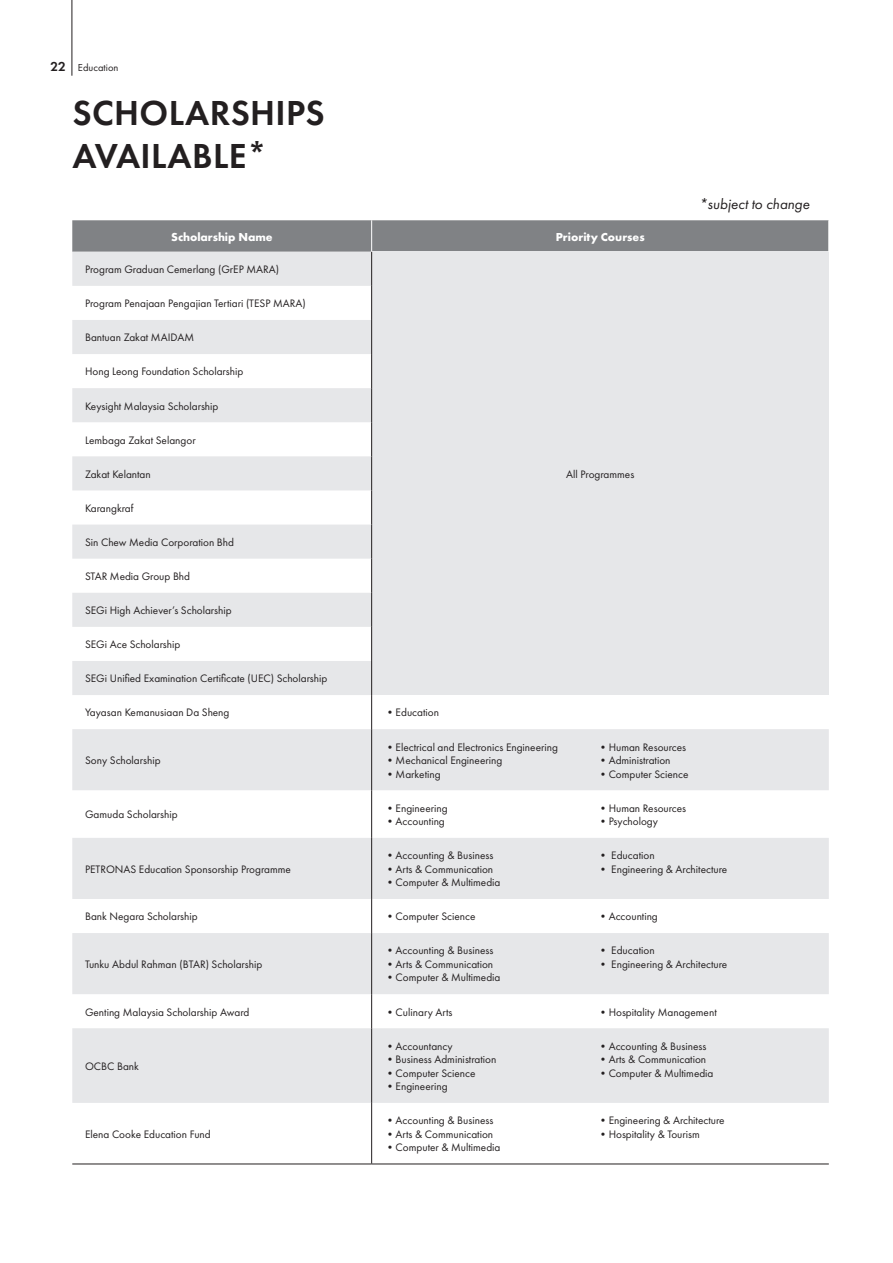
<style>
.page{position:relative;width:893px;height:1263px;background:#fff}
.page>*{position:absolute;margin:0;border:0;box-sizing:border-box;transform-origin:0 0}
.t1{font:600 36px "Futura PT";letter-spacing:.01em;color:#231f20}
.t2{font:italic 15px "Futura PT";color:#231f20}
.t3{font:700 12px "Futura PT";color:#fff}
.t4{font:11.25px "Futura PT";color:#231f20}
.t5{font:10.5px "Futura PT";color:#231f20}
.s1{font-weight:600;font-size:13.5px}
</style>
<div class="page">
<hr style="left:72px;top:0;width:1px;height:76px;background:#231f20">
<div style="left:72px;top:220px;width:756px;height:32px;background:#808285"></div>
<svg style="left:72px;top:252px;width:757px;height:742px;fill:#e6e7e9"></svg>
<div style="left:372px;top:252px;width:457px;height:443px;background:#e6e7e9"></div>
<div style="left:72px;top:1028px;width:757px;height:75px;background:#e6e7e9"></div>
<hr style="left:371px;top:286px;width:1px;height:34px;background:#231f20">
<hr style="left:371px;top:354px;width:1px;height:34px;background:#231f20">
<hr style="left:371px;top:422px;width:1px;height:34px;background:#231f20">
<hr style="left:371px;top:490px;width:1px;height:34px;background:#231f20">
<hr style="left:371px;top:559px;width:1px;height:34px;background:#231f20">
<hr style="left:371px;top:627px;width:1px;height:34px;background:#231f20">
<hr style="left:371px;top:695px;width:1px;height:34px;background:#231f20">
<hr style="left:371px;top:790px;width:1px;height:48px;background:#231f20">
<hr style="left:371px;top:899px;width:1px;height:34px;background:#231f20">
<hr style="left:371px;top:994px;width:1px;height:34px;background:#231f20">
<hr style="left:371px;top:1028px;width:1px;height:75px;background:#231f20">
<hr style="left:371px;top:1103px;width:1px;height:60px;background:#231f20">
<hr style="left:371px;top:220px;width:1px;height:32px;background:#fff">
<hr style="left:371px;top:933px;width:1px;height:61px;background:#231f20">
<hr style="left:371px;top:838px;width:1px;height:61px;background:#231f20">
<hr style="left:371px;top:729px;width:1px;height:61px;background:#231f20">
<hr style="left:371px;top:252px;width:1px;height:34px;background:#231f20">
<hr style="left:371px;top:320px;width:1px;height:34px;background:#231f20">
<hr style="left:371px;top:388px;width:1px;height:34px;background:#231f20">
<hr style="left:371px;top:456px;width:1px;height:34px;background:#231f20">
<hr style="left:371px;top:524px;width:1px;height:35px;background:#231f20">
<hr style="left:371px;top:593px;width:1px;height:34px;background:#231f20">
<hr style="left:371px;top:661px;width:1px;height:34px;background:#231f20">
<hr style="left:72px;top:1163px;width:300px;height:1px;background:#231f20">
<hr style="left:372px;top:1163px;width:457px;height:1px;background:#231f20">
<p class="t5" style="left:51px;top:61px;width:69px"><span class="s1">22</span> Education</p>
<p class="t1" style="left:72px;top:91px;width:254px">SCHOLARSHIPS</p>
<p class="t1" style="left:72px;top:134px;width:196px">AVAILABLE*</p>
<p class="t3" style="left:171px;top:229px;width:103px">Scholarship Name</p>
<p class="t3" style="left:556px;top:229px;width:90px">Priority Courses</p>
<p class="t4" style="left:85px;top:263px;width:196px">Program Graduan Cemerlang (GrEP MARA)</p>
<p class="t4" style="left:85px;top:297px;width:222px">Program Penajaan Pengajian Tertiari (TESP MARA)</p>
<p class="t4" style="left:85px;top:331px;width:111px">Bantuan Zakat MAIDAM</p>
<p class="t4" style="left:85px;top:365px;width:160px">Hong Leong Foundation Scholarship</p>
<p class="t4" style="left:85px;top:399px;width:135px">Keysight Malaysia Scholarship</p>
<p class="t4" style="left:85px;top:433px;width:112px">Lembaga Zakat Selangor</p>
<p class="t4" style="left:85px;top:467px;width:67px">Zakat Kelantan</p>
<p class="t4" style="left:85px;top:501px;width:50px">Karangkraf</p>
<p class="t4" style="left:85px;top:535px;width:151px">Sin Chew Media Corporation Bhd</p>
<p class="t4" style="left:85px;top:570px;width:107px">STAR Media Group Bhd</p>
<p class="t4" style="left:85px;top:604px;width:148px">SEGi High Achiever’s Scholarship</p>
<p class="t4" style="left:85px;top:638px;width:97px">SEGi Ace Scholarship</p>
<p class="t4" style="left:85px;top:672px;width:244px">SEGi Unified Examination Certificate (UEC) Scholarship</p>
<p class="t4" style="left:85px;top:706px;width:146px">Yayasan Kemanusiaan Da Sheng</p>
<p class="t4" style="left:384px;top:706px;width:56px">•Education</p>
<p class="t4" style="left:85px;top:753px;width:77px">Sony Scholarship</p>
<p class="t4" style="left:566px;top:467px;width:70px">All Programmes</p>
<p class="t4" style="left:384px;top:740px;width:175px">•Electrical and Electronics Engineering</p>
<p class="t4" style="left:597px;top:740px;width:90px">•Human Resources</p>
<p class="t4" style="left:384px;top:753px;width:119px">•Mechanical Engineering</p>
<p class="t4" style="left:597px;top:753px;width:75px">•Administration</p>
<p class="t4" style="left:384px;top:767px;width:58px">•Marketing</p>
<p class="t4" style="left:597px;top:767px;width:93px">•Computer Science</p>
<p class="t4" style="left:85px;top:808px;width:94px">Gamuda Scholarship</p>
<p class="t4" style="left:384px;top:801px;width:65px">•Engineering</p>
<p class="t4" style="left:597px;top:801px;width:90px">•Human Resources</p>
<p class="t4" style="left:384px;top:815px;width:62px">•Accounting</p>
<p class="t4" style="left:597px;top:815px;width:62px">•Psychology</p>
<p class="t2" style="left:699px;top:195px;width:112px">*subject to change</p>
<p class="t4" style="left:85px;top:862px;width:207px">PETRONAS Education Sponsorship Programme</p>
<p class="t4" style="left:384px;top:849px;width:111px">•Accounting &amp; Business</p>
<p class="t4" style="left:597px;top:849px;width:59px">• Education</p>
<p class="t4" style="left:384px;top:862px;width:110px">•Arts &amp; Communication</p>
<p class="t4" style="left:597px;top:862px;width:131px">• Engineering &amp; Architecture</p>
<p class="t4" style="left:384px;top:876px;width:118px">•Computer &amp; Multimedia</p>
<p class="t4" style="left:85px;top:910px;width:114px">Bank Negara Scholarship</p>
<p class="t4" style="left:384px;top:910px;width:93px">•Computer Science</p>
<p class="t4" style="left:597px;top:910px;width:62px">•Accounting</p>
<p class="t4" style="left:85px;top:957px;width:179px">Tunku Abdul Rahman (BTAR) Scholarship</p>
<p class="t4" style="left:384px;top:944px;width:111px">•Accounting &amp; Business</p>
<p class="t4" style="left:597px;top:944px;width:59px">• Education</p>
<p class="t4" style="left:384px;top:957px;width:110px">•Arts &amp; Communication</p>
<p class="t4" style="left:597px;top:957px;width:131px">• Engineering &amp; Architecture</p>
<p class="t4" style="left:384px;top:971px;width:118px">•Computer &amp; Multimedia</p>
<p class="t4" style="left:85px;top:1005px;width:166px">Genting Malaysia Scholarship Award</p>
<p class="t4" style="left:384px;top:1005px;width:70px">•Culinary Arts</p>
<p class="t4" style="left:597px;top:1005px;width:121px">•Hospitality Management</p>
<p class="t4" style="left:85px;top:1059px;width:55px">OCBC Bank</p>
<p class="t4" style="left:85px;top:1127px;width:127px">Elena Cooke Education Fund</p>
<p class="t4" style="left:384px;top:1039px;width:70px">•Accountancy</p>
<p class="t4" style="left:597px;top:1039px;width:111px">•Accounting &amp; Business</p>
<p class="t4" style="left:384px;top:1053px;width:113px">•Business Administration</p>
<p class="t4" style="left:597px;top:1053px;width:110px">•Arts &amp; Communication</p>
<p class="t4" style="left:384px;top:1066px;width:93px">•Computer Science</p>
<p class="t4" style="left:597px;top:1066px;width:118px">•Computer &amp; Multimedia</p>
<p class="t4" style="left:384px;top:1080px;width:65px">•Engineering</p>
<p class="t4" style="left:384px;top:1114px;width:111px">•Accounting &amp; Business</p>
<p class="t4" style="left:597px;top:1114px;width:129px">•Engineering &amp; Architecture</p>
<p class="t4" style="left:384px;top:1127px;width:110px">•Arts &amp; Communication</p>
<p class="t4" style="left:597px;top:1127px;width:104px">•Hospitality &amp; Tourism</p>
<p class="t4" style="left:384px;top:1141px;width:118px">•Computer &amp; Multimedia</p>
</div>
